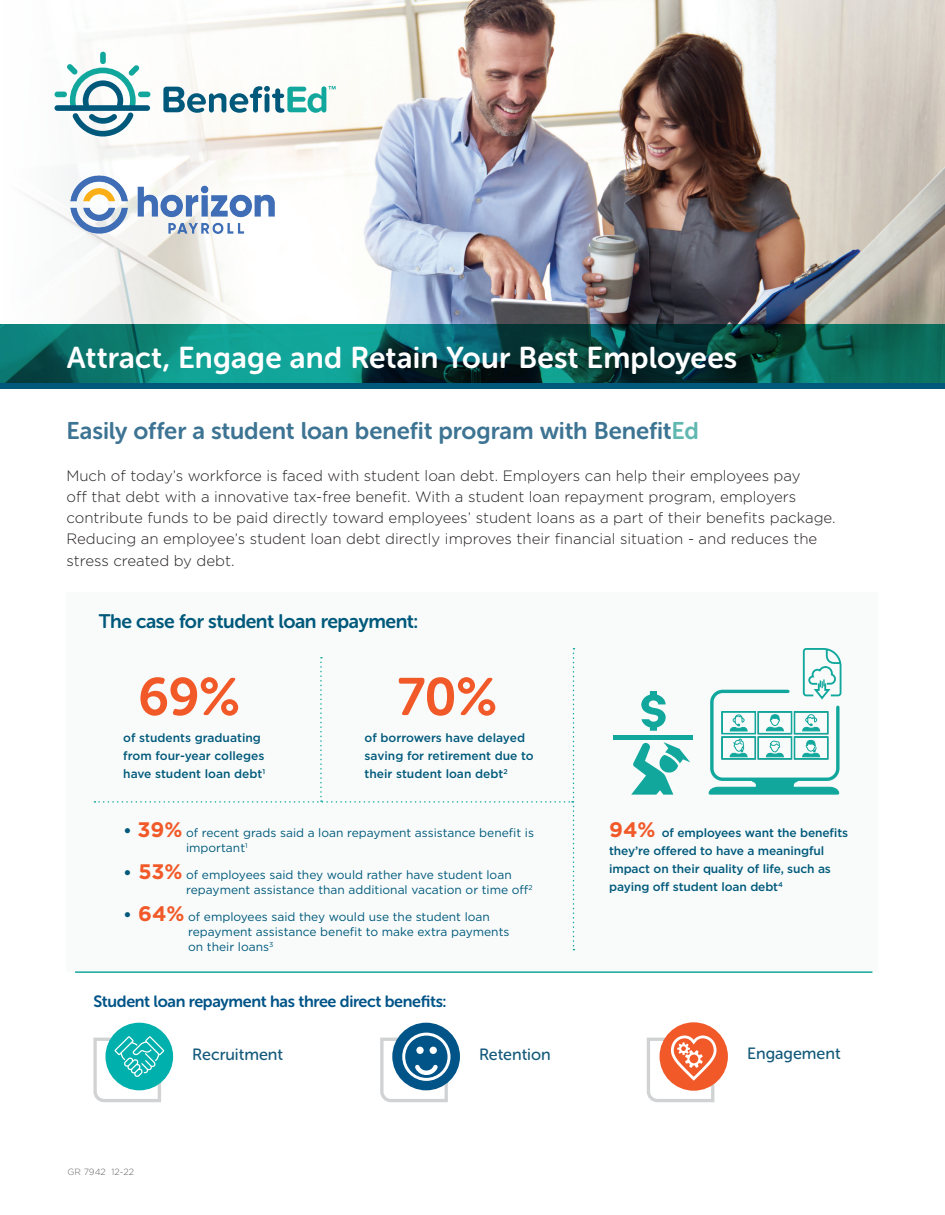
<style>
.page{position:relative;width:945px;height:1215px;background:#fff}
.page>*{position:absolute;margin:0;border:0;box-sizing:border-box;transform-origin:0 0}
.t1{font:52.5px "Museo Sans Rounded 700";color:#f15929}
.t2{font:30px "Museo Sans Rounded 700";letter-spacing:.005em;color:#fff}
.t3{font:24px "Museo Sans Rounded 700";letter-spacing:-.005em;color:#3e7493}
.t4{font:19.5px "Museo Sans Rounded 700";letter-spacing:-.02em;color:#00597b}
.t5{font:16.2px "Museo Sans Rounded 700";letter-spacing:-.02em;color:#015487}
.t6{font:16.2px "Museo Sans Rounded 500";color:#14597a}
.t7{font:300 15px/21.1px "Gotham";color:#231f20}
.t8{font:12px/15px "Gotham";color:#00597b}
.t9{font:500 12px/18px "Gotham";letter-spacing:-.01em;color:#00597b}
.t10{font:300 9px "Gotham";color:#636366}
.s1{color:#61b8b1}
.s2{font-weight:500;font-size:18px}
.s3{font-weight:700;font-size:21px;color:#f15929}
</style>
<div class="page">
<img style="left:0;top:1px;width:945px;height:324px">
<div style="left:1px;top:1px;width:362px;height:323px;background:#fff"></div>
<div style="left:66px;top:592px;width:812px;height:379px;background:#f8fbfa"></div>
<hr style="left:75px;top:971px;width:797px;height:2px;background:#12a79d">
<svg style="left:0;top:325px;width:945px;height:58px;background:#0a635d"></svg>
<div style="left:105px;top:1023px;width:68px;height:67px;background:#00b0ad;border-radius:50%"></div>
<svg style="left:93px;top:1036px;width:71px;height:67px"></svg>
<div style="left:392px;top:1023px;width:68px;height:67px;background:#015487;border-radius:50%"></div>
<svg style="left:380px;top:1033px;width:71px;height:70px"></svg>
<div style="left:660px;top:1022px;width:68px;height:69px;background:#f15929;border-radius:50%"></div>
<svg style="left:646px;top:1036px;width:71px;height:67px"></svg>
<div style="left:0;top:383px;width:945px;height:6px;background:#00597b"></div>
<svg style="left:163px;top:86px;width:173px;height:27px"></svg>
<div style="left:55px;top:105px;width:95px;height:6px;background:#00587b;border-radius:3px"></div>
<div style="left:100px;top:52px;width:6px;height:12px;background:#12a79d;border-radius:3px"></div>
<svg style="left:67px;top:64px;width:72px;height:73px"></svg>
<div style="left:55px;top:92px;width:12px;height:5px;background:#12a79d;border-radius:3px"></div>
<div style="left:138px;top:92px;width:12px;height:5px;background:#12a79d;border-radius:3px"></div>
<svg style="left:94px;top:648px;width:480px;height:302px"></svg>
<svg style="left:708px;top:648px;width:134px;height:147px"></svg>
<hr style="left:614px;top:735px;width:79px;height:4px;background:#12a79d">
<svg style="left:641px;top:691px;width:25px;height:40px"></svg>
<svg style="left:631px;top:742px;width:59px;height:53px"></svg>
<img style="left:62px;top:162px;width:219px;height:84px">
<h2 class="t2" style="left:67px;top:341px;width:672px">Attract, Engage and Retain Your Best Employees</h2>
<h3 class="t3" style="left:66px;top:418px;width:634px">Easily offer a student loan benefit program with Benefit<span class="s1">Ed</span></h3>
<p class="t7" style="left:66px;top:465px;width:771px">Much of today’s workforce is faced with student loan debt. Employers can help their employees pay<br>off that debt with a innovative tax-free benefit. With a student loan repayment program, employers contribute funds to be paid directly toward employees’ student loans as a part of their benefits package.<br>Reducing an employee’s student loan debt directly improves their financial situation - and reduces the stress created by debt.</p>
<h3 class="t4" style="left:99px;top:611px;width:321px">The case for student loan repayment:</h3>
<h1 class="t1" style="left:138px;top:668px;width:104px">69%</h1>
<p class="t9" style="left:123px;top:729px;width:143px">of students graduating from four-year colleges have student loan debt<sup>1</sup></p>
<h1 class="t1" style="left:398px;top:668px;width:101px">70%</h1>
<p class="t9" style="left:365px;top:729px;width:171px">of borrowers have delayed saving for retirement due to their student loan debt<sup>2</sup></p>
<p class="t8" style="left:186px;top:825px;width:349px;text-indent:-63px"><span class="s2">•</span> <span class="s3">39%</span> of recent grads said a loan repayment assistance benefit is important<sup>1</sup></p>
<p class="t8" style="left:186px;top:867px;width:348px;text-indent:-63px"><span class="s2">•</span> <span class="s3">53%</span> of employees said they would rather have student loan repayment assistance than additional vacation or time off<sup>2</sup></p>
<p class="t8" style="left:188px;top:909px;width:323px;text-indent:-65px"><span class="s2">•</span> <span class="s3">64%</span> of employees said they would use the student loan repayment assistance benefit to make extra payments on their loans<sup>3</sup></p>
<p class="t5" style="left:93px;top:993px;width:355px">Student loan repayment has three direct benefits:</p>
<p class="t9" style="left:609px;top:823px;width:241px"><span class="s3">94%</span> of employees want the benefits they’re offered to have a meaningful impact on their quality of life, such as paying off student loan debt<sup>4</sup></p>
<p class="t10" style="left:68px;top:1166px;width:68px">GR 7942 12-22</p>
<p class="t6" style="left:192px;top:1045px;width:92px">Recruitment</p>
<p class="t6" style="left:479px;top:1045px;width:73px">Retention</p>
<p class="t6" style="left:747px;top:1045px;width:95px">Engagement</p>
</div>
